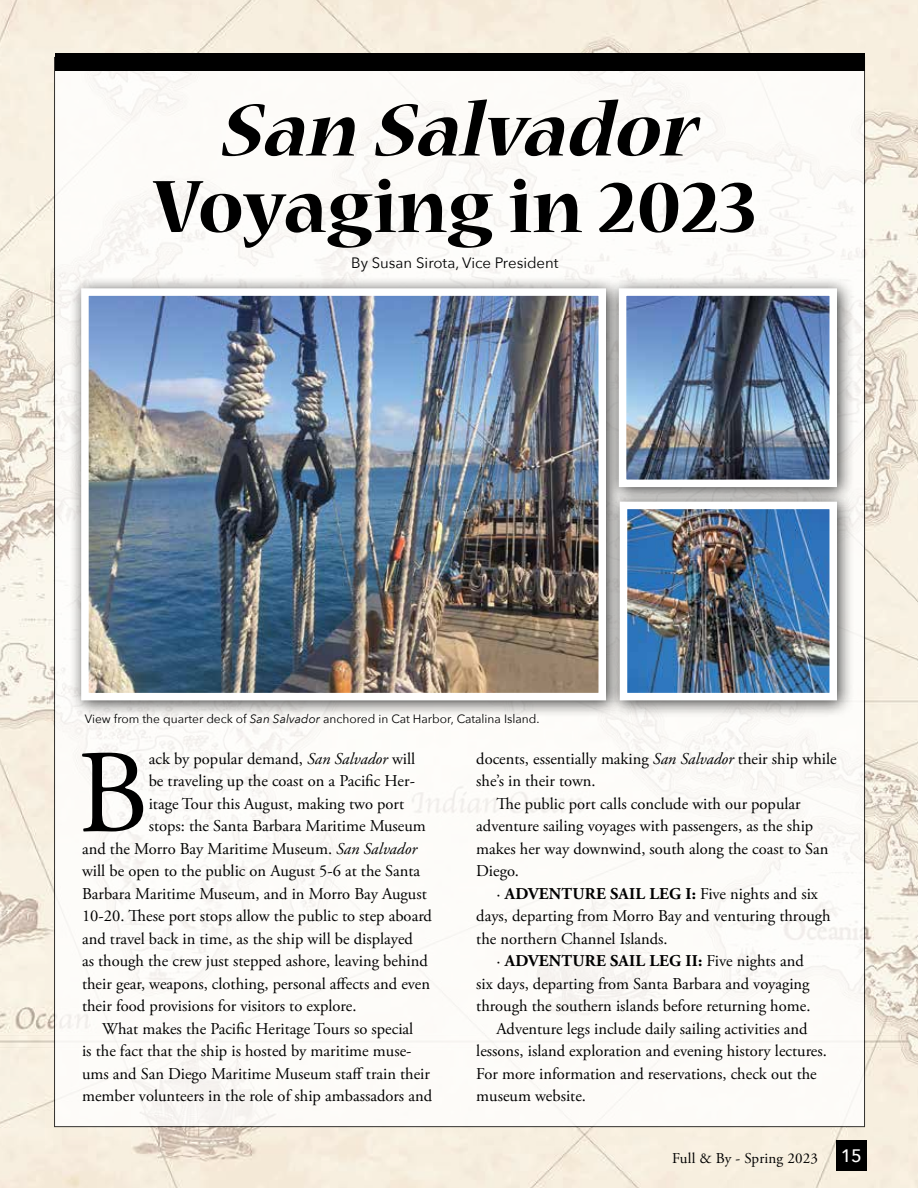
<style>
.page{position:relative;width:918px;height:1188px;background:#fff}
.page>*{position:absolute;margin:0;border:0;box-sizing:border-box;transform-origin:0 0}
.t1{font:118.35px "Adobe Garamond Pro";color:#000}
.t2{font:700 82.5px "Nueva Std";color:#000}
.t3{font:italic 700 82.5px "Nueva Std";color:#000}
.t4{font:500 18px "Avenir Next";color:#fff}
.t5{font:16.5px "Adobe Garamond Pro";color:#000}
.t6{font:700 16.5px "Adobe Garamond Pro";letter-spacing:.015em;color:#000}
.t7{font:15px "Avenir Next";color:#000}
.t8{font:15px "Adobe Garamond Pro";letter-spacing:.01em;color:#000}
.t9{font:12px "Avenir Next";color:#000}
.s1{font-style:italic}
.s2{font-weight:400}
</style>
<div class="page">
<img style="left:0;top:0;width:918px;height:1188px">
<div style="left:836px;top:1140px;width:31px;height:31px;background:#000"></div>
<div style="left:55px;top:57px;width:810px;height:1070px;background:#fff"></div>
<div style="left:55px;top:53px;width:810px;height:17px;background:#000"></div>
<div style="left:68px;top:276px;width:556px;height:442px;background:#000;opacity:.75"></div>
<img style="left:90px;top:297px;width:507px;height:394px">
<div style="left:81px;top:288px;width:525px;height:412px;border:8px solid #fff"></div>
<div style="left:606px;top:276px;width:248px;height:229px;background:#000;opacity:.75"></div>
<img style="left:628px;top:297px;width:200px;height:181px">
<div style="left:619px;top:288px;width:218px;height:199px;border:8px solid #fff"></div>
<div style="left:607px;top:489px;width:248px;height:229px;background:#000;opacity:.75"></div>
<img style="left:629px;top:511px;width:199px;height:180px">
<div style="left:620px;top:502px;width:217px;height:198px;border:8px solid #fff"></div>
<h2 class="t3" style="left:217px;top:92px;width:496px">San Salvador</h2>
<h2 class="t2" style="left:153px;top:169px;width:606px">Voyaging in 2023</h2>
<p class="t7" style="left:351px;top:250px;width:209px">By Susan Sirota, Vice President</p>
<p class="t9" style="left:85px;top:708px;width:456px">View from the quarter deck of <span class="s1">San Salvador</span> anchored in Cat Harbor, Catalina Island.</p>
<h1 class="t1" style="left:77px;top:723px;width:73px">B</h1>
<p class="t5" style="left:149px;top:749px;width:268px">ack by popular demand, <span class="s1">San Salvador</span> will</p>
<p class="t5" style="left:149px;top:771px;width:268px">be traveling up the coast on a Pacific Her-</p>
<p class="t5" style="left:149px;top:794px;width:257px">itage Tour this August, making two port</p>
<p class="t5" style="left:149px;top:816px;width:279px">stops: the Santa Barbara Maritime Museum</p>
<p class="t5" style="left:82px;top:839px;width:337px">and the Morro Bay Maritime Museum. <span class="s1">San Salvador</span></p>
<p class="t5" style="left:82px;top:861px;width:340px">will be open to the public on August 5-6 at the Santa</p>
<p class="t5" style="left:82px;top:884px;width:346px">Barbara Maritime Museum, and in Morro Bay August</p>
<p class="t5" style="left:82px;top:906px;width:351px">10-20. These port stops allow the public to step aboard</p>
<p class="t5" style="left:82px;top:929px;width:332px">and travel back in time, as the ship will be displayed</p>
<p class="t5" style="left:82px;top:951px;width:347px">as though the crew just stepped ashore, leaving behind</p>
<p class="t5" style="left:82px;top:974px;width:350px">their gear, weapons, clothing, personal affects and even</p>
<p class="t5" style="left:82px;top:996px;width:276px">their food provisions for visitors to explore.</p>
<p class="t5" style="left:102px;top:1019px;width:313px">What makes the Pacific Heritage Tours so special</p>
<p class="t5" style="left:82px;top:1041px;width:331px">is the fact that the ship is hosted by maritime muse-</p>
<p class="t5" style="left:82px;top:1064px;width:349px">ums and San Diego Maritime Museum staff train their</p>
<p class="t5" style="left:82px;top:1086px;width:352px">member volunteers in the role of ship ambassadors and</p>
<p class="t5" style="left:476px;top:749px;width:362px">docents, essentially making <span class="s1">San Salvador</span> their ship while</p>
<p class="t5" style="left:476px;top:771px;width:121px">she’s in their town.</p>
<p class="t5" style="left:497px;top:794px;width:306px">The public port calls conclude with our popular</p>
<p class="t5" style="left:476px;top:816px;width:338px">adventure sailing voyages with passengers, as the ship</p>
<p class="t5" style="left:476px;top:839px;width:354px">makes her way downwind, south along the coast to San</p>
<p class="t5" style="left:476px;top:861px;width:44px">Diego.</p>
<p class="t6" style="left:497px;top:884px;width:323px"><span class="s2">·</span> ADVENTURE SAIL LEG I: <span class="s2">Five nights and six</span></p>
<p class="t5" style="left:476px;top:906px;width:356px">days, departing from Morro Bay and venturing through</p>
<p class="t5" style="left:476px;top:929px;width:193px">the northern Channel Islands.</p>
<p class="t6" style="left:497px;top:951px;width:309px"><span class="s2">·</span> ADVENTURE SAIL LEG II: <span class="s2">Five nights and</span></p>
<p class="t5" style="left:476px;top:974px;width:335px">six days, departing from Santa Barbara and voyaging</p>
<p class="t5" style="left:476px;top:996px;width:336px">through the southern islands before returning home.</p>
<p class="t5" style="left:497px;top:1019px;width:313px">Adventure legs include daily sailing activities and</p>
<p class="t5" style="left:476px;top:1041px;width:352px">lessons, island exploration and evening history lectures.</p>
<p class="t5" style="left:476px;top:1064px;width:342px">For more information and reservations, check out the</p>
<p class="t5" style="left:476px;top:1086px;width:111px">museum website.</p>
<p class="t8" style="left:672px;top:1150px;width:147px">Full &amp; By - Spring 2023</p>
<p class="t4" style="left:841px;top:1141px;width:23px">15</p>
</div>
